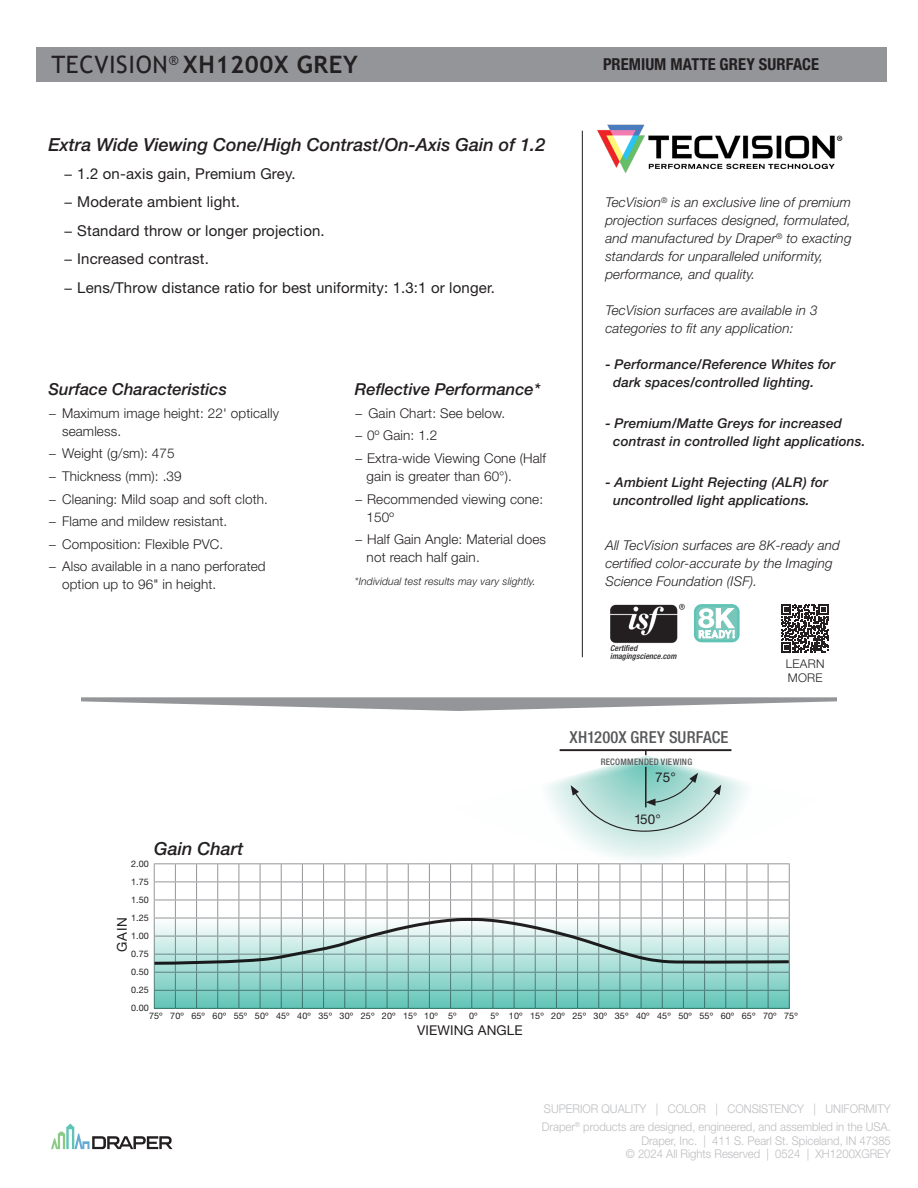
<style>
.page{position:relative;width:918px;height:1188px;background:#fff}
.page>*{position:absolute;margin:0;border:0;box-sizing:border-box;transform-origin:0 0}
.PAGE_HEADLINE{font:700 24px "Trebuchet MS";letter-spacing:.025em;color:#231f20}
.TV_SUB_HEAD{font:italic 500 18px "Helvetica Neue LT Std";color:#231f20}
.TV_SUB_HEAD-2{font:italic 500 16.5px "Helvetica Neue LT Std";color:#231f20}
.SUBHEAD{font:700 condensed 16.5px "Helvetica Neue LT Std";letter-spacing:.005em;color:#231f20}
.t1{font:500 condensed 16.5px "Helvetica Neue LT Std";letter-spacing:.01em;color:#57585a}
.TV_Descriptor{font:15px "Helvetica Neue LT Std";letter-spacing:.01em;color:#231f20}
.TV_Bullet_List{font:300 13.5px/18px "Helvetica Neue LT Std";letter-spacing:.01em;color:#231f20}
.t2{font:italic 300 13.5px/18px "Helvetica Neue LT Std";letter-spacing:.01em;color:#231f20}
.t3{font:italic 500 13.5px/18px "Helvetica Neue LT Std";letter-spacing:.01em;color:#231f20}
.t4{font:13.5px "Helvetica Neue LT Std";letter-spacing:.01em;color:#231f20}
.t5{font:300 12px/13.5px "Helvetica Neue LT Std";color:#bcbdc0;text-align:right;scale:.94 1}
.t6{font:300 12px/13.5px "Helvetica Neue LT Std";letter-spacing:.025em;color:#231f20}
.TV_Bullet_List-2{font:italic 300 10.5px "Helvetica Neue LT Std";letter-spacing:.01em;color:#231f20}
.t7{font:9px "Helvetica Neue LT Std";letter-spacing:.01em;color:#231f20}
.t8{font:500 condensed 9px "Helvetica Neue LT Std";letter-spacing:.03em;color:#57585a}
.t9{font:italic 500 condensed 8.1px/8.1px "Helvetica Neue LT Std";letter-spacing:.015em;color:#231f20}
.s1{font-weight:400}
</style>
<div class="page">
<img style="left:610px;top:603px;width:75px;height:41px">
<svg style="left:695px;top:605px;width:43px;height:36px"></svg>
<div style="left:694px;top:604px;width:46px;height:38px;border:2px solid #5fc4b6;border-radius:7px"></div>
<svg style="left:698px;top:608px;width:37px;height:30px"></svg>
<svg style="left:51px;top:1124px;width:122px;height:25px"></svg>
<svg style="left:81px;top:697px;width:756px;height:14px"></svg>
<img style="left:581px;top:124px;width:262px;height:72px">
<hr style="left:582px;top:131px;width:1px;height:526px;background:#231f20">
<div style="left:36px;top:47px;width:851px;height:35px;background:#939598"></div>
<svg style="left:153px;top:750px;width:637px;height:259px"></svg>
<div style="left:560px;top:749px;width:171px;height:2px;border:1px solid #231f20"></div>
<svg style="left:600px;top:756px;width:93px;height:10px"></svg>
<svg style="left:781px;top:605px;width:48px;height:47px"></svg>
<p class="PAGE_HEADLINE" style="left:51px;top:49px;width:308px"><span class="s1">TECVISION</span><sup>®</sup> XH1200X GREY</p>
<p class="SUBHEAD" style="left:603px;top:54px;width:218px">PREMIUM MATTE GREY SURFACE</p>
<p class="TV_SUB_HEAD" style="left:49px;top:134px;width:498px">Extra Wide Viewing Cone/High Contrast/On-Axis Gain of 1.2</p>
<p class="TV_Descriptor" style="left:64px;top:164px;width:233px">− 1.2 on-axis gain, Premium Grey.</p>
<p class="TV_Descriptor" style="left:64px;top:193px;width:178px">− Moderate ambient light.</p>
<p class="TV_Descriptor" style="left:64px;top:222px;width:262px">− Standard throw or longer projection.</p>
<p class="TV_Descriptor" style="left:64px;top:250px;width:147px">− Increased contrast.</p>
<p class="TV_Descriptor" style="left:64px;top:279px;width:433px">− Lens/Throw distance ratio for best uniformity: 1.3:1 or longer.</p>
<p class="TV_SUB_HEAD-2" style="left:49px;top:380px;width:180px">Surface Characteristics</p>
<p class="TV_Bullet_List" style="left:62px;top:404px;width:218px;text-indent:-14px">− Maximum image height: 22' optically seamless.</p>
<p class="TV_Bullet_List" style="left:49px;top:444px;width:128px">− Weight (g/sm): 475</p>
<p class="TV_Bullet_List" style="left:49px;top:467px;width:135px">− Thickness (mm): .39</p>
<p class="TV_Bullet_List" style="left:49px;top:489px;width:221px">− Cleaning: Mild soap and soft cloth.</p>
<p class="TV_Bullet_List" style="left:49px;top:512px;width:180px">− Flame and mildew resistant.</p>
<p class="TV_Bullet_List" style="left:49px;top:535px;width:176px">− Composition: Flexible PVC.</p>
<p class="TV_Bullet_List" style="left:62px;top:557px;width:205px;text-indent:-14px">− Also available in a nano perforated option up to 96" in height.</p>
<p class="TV_SUB_HEAD-2" style="left:355px;top:380px;width:187px">Reflective Performance*</p>
<p class="TV_Bullet_List" style="left:355px;top:404px;width:152px">− Gain Chart: See below.</p>
<p class="TV_Bullet_List" style="left:355px;top:426px;width:84px">− 0º Gain: 1.2</p>
<p class="TV_Bullet_List" style="left:367px;top:449px;width:181px;text-indent:-12px">− Extra-wide Viewing Cone (Half gain is greater than 60°).</p>
<p class="TV_Bullet_List" style="left:367px;top:489px;width:178px;text-indent:-12px">− Recommended viewing cone:<br>150º</p>
<p class="TV_Bullet_List" style="left:367px;top:530px;width:181px;text-indent:-12px">− Half Gain Angle: Material does not reach half gain.</p>
<p class="TV_Bullet_List-2" style="left:355px;top:575px;width:182px">*Individual test results may vary slightly.</p>
<p class="TV_SUB_HEAD" style="left:154px;top:838px;width:91px">Gain Chart</p>
<p class="t2" style="left:605px;top:193px;width:248px">TecVision<sup>®</sup> is an exclusive line of premium projection surfaces designed, formulated, and manufactured by Draper<sup>®</sup> to exacting standards for unparalleled uniformity, performance, and quality.</p>
<p class="t2" style="left:605px;top:301px;width:214px">TecVision surfaces are available in 3 categories to fit any application:</p>
<p class="t3" style="left:613px;top:356px;width:224px;text-indent:-8px">- Performance/Reference Whites for dark spaces/controlled lighting.</p>
<p class="t3" style="left:613px;top:414px;width:254px;text-indent:-8px">- Premium/Matte Greys for increased contrast in controlled light applications.</p>
<p class="t3" style="left:613px;top:473px;width:217px;text-indent:-8px">- Ambient Light Rejecting (ALR) for uncontrolled light applications.</p>
<p class="t2" style="left:605px;top:536px;width:236px">All TecVision surfaces are 8K-ready and certified color-accurate by the Imaging<br>Science Foundation (ISF).</p>
<p class="t9" style="left:610px;top:644px;width:68px">Certified imagingscience.com</p>
<p class="t1" style="left:570px;top:728px;width:160px">XH1200X GREY SURFACE</p>
<p class="t8" style="left:601px;top:756px;width:93px">RECOMMENDED VIEWING</p>
<p class="t4" style="left:655px;top:770px;width:22px">75°</p>
<p class="t4" style="left:634px;top:811px;width:28px">150°</p>
<p class="t6" style="left:786px;top:657px;width:40px">LEARN<br>MORE</p>
<p class="t7" style="left:131px;top:858px;width:19px">2.00</p>
<p class="t7" style="left:131px;top:876px;width:19px">1.75</p>
<p class="t7" style="left:131px;top:894px;width:19px">1.50</p>
<p class="t7" style="left:131px;top:913px;width:19px">1.25</p>
<p class="t7" style="left:131px;top:931px;width:19px">1.00</p>
<p class="t7" style="left:131px;top:949px;width:19px">0.75</p>
<p class="t7" style="left:131px;top:967px;width:19px">0.50</p>
<p class="t7" style="left:131px;top:985px;width:19px">0.25</p>
<p class="t7" style="left:131px;top:1003px;width:19px">0.00</p>
<p class="t4" style="left:114px;top:952px;width:36px;rotate:-90deg">GAIN</p>
<p class="t7" style="left:149px;top:1011px;width:15px">75º</p>
<p class="t7" style="left:170px;top:1011px;width:15px">70º</p>
<p class="t7" style="left:191px;top:1011px;width:15px">65º</p>
<p class="t7" style="left:213px;top:1011px;width:15px">60º</p>
<p class="t7" style="left:234px;top:1011px;width:15px">55º</p>
<p class="t7" style="left:255px;top:1011px;width:15px">50º</p>
<p class="t7" style="left:276px;top:1011px;width:15px">45º</p>
<p class="t7" style="left:297px;top:1011px;width:15px">40º</p>
<p class="t7" style="left:318px;top:1011px;width:15px">35º</p>
<p class="t7" style="left:340px;top:1011px;width:15px">30º</p>
<p class="t7" style="left:361px;top:1011px;width:15px">25º</p>
<p class="t7" style="left:382px;top:1011px;width:15px">20º</p>
<p class="t7" style="left:403px;top:1011px;width:15px">15º</p>
<p class="t7" style="left:424px;top:1011px;width:15px">10º</p>
<p class="t7" style="left:448px;top:1011px;width:10px">5º</p>
<p class="t7" style="left:469px;top:1011px;width:10px">0º</p>
<p class="t7" style="left:490px;top:1011px;width:10px">5º</p>
<p class="t7" style="left:509px;top:1011px;width:15px">10º</p>
<p class="t7" style="left:530px;top:1011px;width:15px">15º</p>
<p class="t7" style="left:551px;top:1011px;width:15px">20º</p>
<p class="t7" style="left:572px;top:1011px;width:15px">25º</p>
<p class="t7" style="left:594px;top:1011px;width:15px">30º</p>
<p class="t7" style="left:615px;top:1011px;width:15px">35º</p>
<p class="t7" style="left:636px;top:1011px;width:15px">40º</p>
<p class="t7" style="left:657px;top:1011px;width:15px">45º</p>
<p class="t7" style="left:678px;top:1011px;width:15px">50º</p>
<p class="t7" style="left:700px;top:1011px;width:15px">55º</p>
<p class="t7" style="left:721px;top:1011px;width:15px">60º</p>
<p class="t7" style="left:742px;top:1011px;width:15px">65º</p>
<p class="t7" style="left:763px;top:1011px;width:15px">70º</p>
<p class="t7" style="left:784px;top:1011px;width:15px">75º</p>
<p class="t4" style="left:417px;top:1022px;width:107px">VIEWING ANGLE</p>
<p class="t5" style="left:544px;top:1102px;width:370px">SUPERIOR QUALITY | COLOR | CONSISTENCY | UNIFORMITY</p>
<p class="t5" style="left:542px;top:1120px;width:373px">Draper<sup>®</sup> products are designed, engineered, and assembled in the USA.<br>Draper, Inc. | 411 S. Pearl St. Spiceland, IN 47385<br>© 2024 All Rights Reserved | 0524 | XH1200XGREY</p>
</div>
